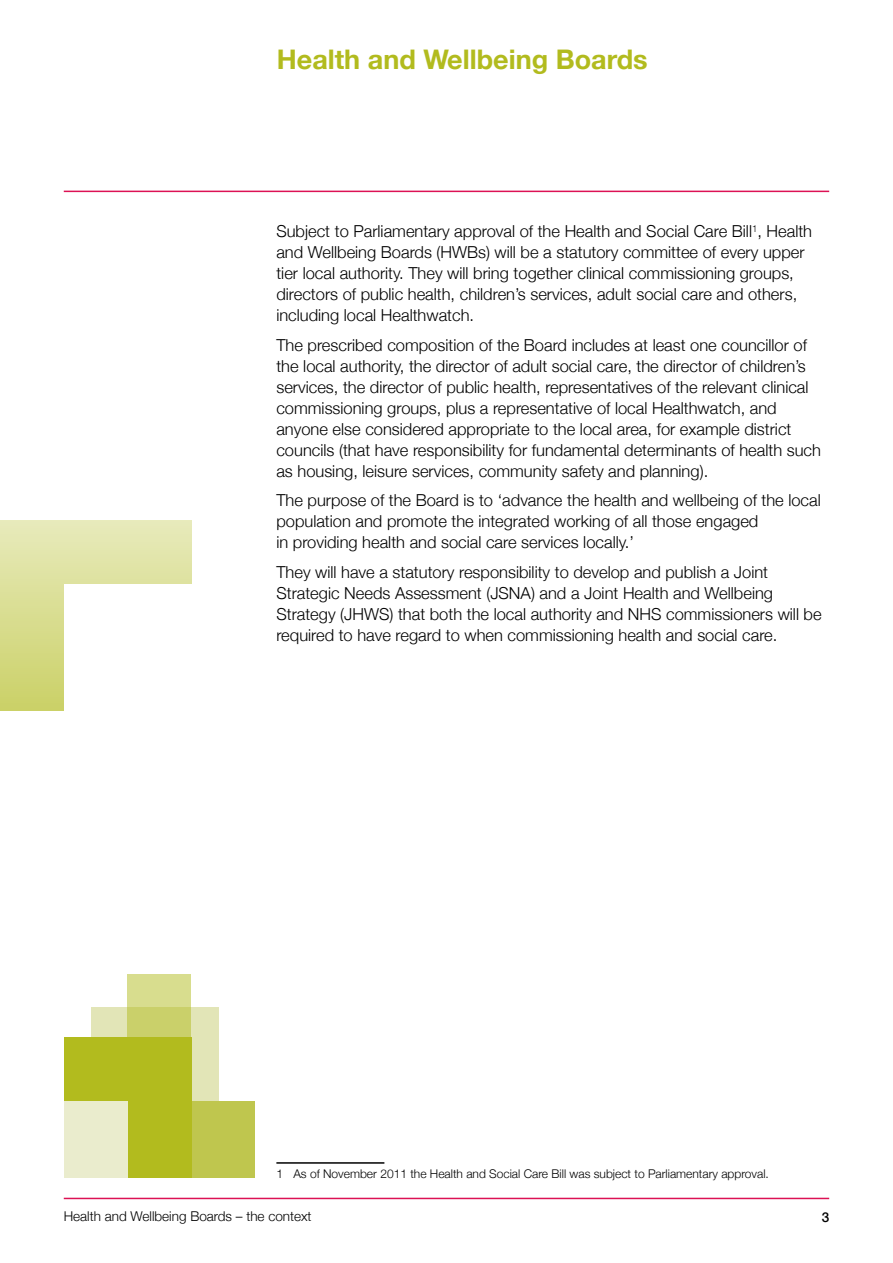
<style>
.page{position:relative;width:893px;height:1263px;background:#fff}
.page>*{position:absolute;margin:0;border:0;box-sizing:border-box;transform-origin:0 0}
.t1{font:700 27px "Helvetica Neue";color:#b2bb1e}
.t2{font:300 16.5px/21px "Helvetica Neue";color:#000}
.t3{font:300 13.5px "Helvetica Neue";color:#000}
.t4{font:500 13.5px "Helvetica Neue";color:#000}
.t5{font:300 12px "Helvetica Neue";color:#000}
</style>
<div class="page">
<hr style="left:64px;top:191px;width:765px;height:1px;background:#dc1254">
<hr style="left:64px;top:1198px;width:765px;height:1px;background:#dc1254">
<div style="left:0;top:647px;width:64px;height:64px;background:linear-gradient(to right,#cfd575,#cfd575)"></div>
<hr style="left:0;top:647px;width:1px;height:64px;background:#b2bb1e">
<div style="left:128px;top:520px;width:64px;height:64px;background:linear-gradient(to right,#e3e6ad,#e3e6ad)"></div>
<div style="left:64px;top:520px;width:64px;height:64px;background:linear-gradient(to right,#e3e6ad,#e3e6ad)"></div>
<div style="left:0;top:520px;width:64px;height:64px;background:linear-gradient(to right,#e3e6ad,#e3e6ad)"></div>
<hr style="left:0;top:520px;width:1px;height:64px;background:#b2bb1e">
<div style="left:0;top:584px;width:64px;height:63px;background:#d9dd91"></div>
<div style="left:91px;top:1007px;width:128px;height:127px;background:#e2e5b7"></div>
<div style="left:191px;top:1101px;width:64px;height:77px;background:#bfc64e"></div>
<div style="left:64px;top:1037px;width:127px;height:141px;background:#b2bb1e"></div>
<div style="left:64px;top:1101px;width:64px;height:77px;background:#eaeccd"></div>
<svg style="left:128px;top:974px;width:63px;height:63px;background:#d1d67c"></svg>
<hr style="left:276px;top:1162px;width:108px;height:2px;background:#000">
<h1 class="t1" style="left:277px;top:43px;width:372px">Health and Wellbeing Boards</h1>
<p class="t2" style="left:276px;top:220px;width:537px">Subject to Parliamentary approval of the Health and Social Care Bill<sup>1</sup>, Health and Wellbeing Boards (HWBs) will be a statutory committee of every upper tier local authority. They will bring together clinical commissioning groups, directors of public health, children’s services, adult social care and others, including local Healthwatch.</p>
<p class="t2" style="left:276px;top:334px;width:546px">The prescribed composition of the Board includes at least one councillor of the local authority, the director of adult social care, the director of children’s services, the director of public health, representatives of the relevant clinical commissioning groups, plus a representative of local Healthwatch, and anyone else considered appropriate to the local area, for example district councils (that have responsibility for fundamental determinants of health such as housing, leisure services, community safety and planning).</p>
<p class="t2" style="left:276px;top:489px;width:546px">The purpose of the Board is to ‘advance the health and wellbeing of the local population and promote the integrated working of all those engaged<br>in providing health and social care services locally.’</p>
<p class="t2" style="left:276px;top:561px;width:547px">They will have a statutory responsibility to develop and publish a Joint Strategic Needs Assessment (JSNA) and a Joint Health and Wellbeing Strategy (JHWS) that both the local authority and NHS commissioners will be required to have regard to when commissioning health and social care.</p>
<p class="t5" style="left:276px;top:1166px;width:494px">1 As of November 2011 the Health and Social Care Bill was subject to Parliamentary approval.</p>
<p class="t3" style="left:64px;top:1208px;width:249px">Health and Wellbeing Boards – the context</p>
<p class="t4" style="left:822px;top:1209px;width:9px">3</p>
</div>
